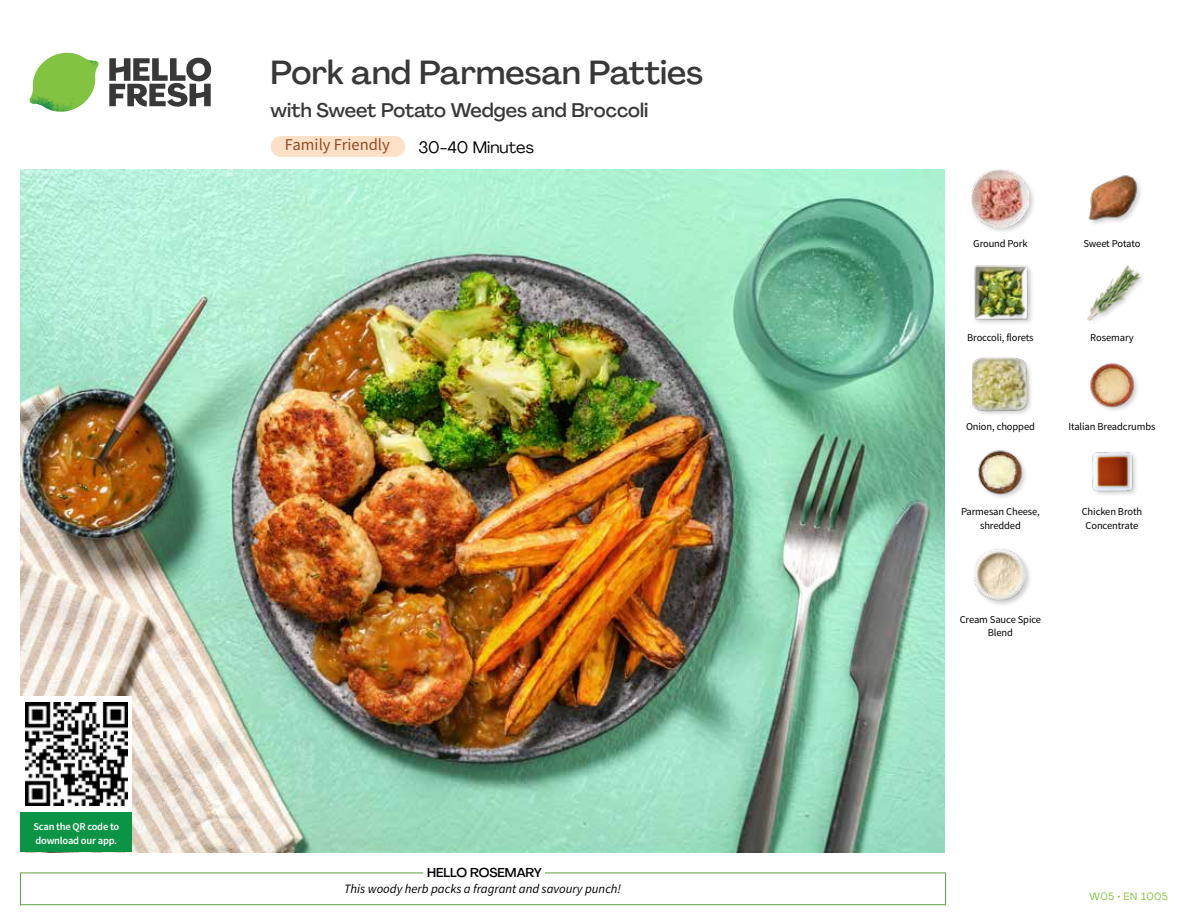
<style>
.page{position:relative;width:1188px;height:918px;background:#fff}
.page>*{position:absolute;margin:0;border:0;box-sizing:border-box;transform-origin:0 0}
.t1{font:500 33px "Agrandir";color:#383839}
.t2{font:500 19.5px "Agrandir";color:#383839}
.t3{font:16.5px "Source Sans Pro";color:#8e4b25}
.t4{font:16.5px "Agrandir";color:#000}
.t5{font:italic 12.75px "Source Sans Pro";color:#000}
.t6{font:500 12.75px "Agrandir";color:#000}
.t7{font:10.5px/13.5px "Source Sans Pro";letter-spacing:-.01em;color:#000;text-align:center}
.t8{font:600 10.5px/13.5px "Source Sans Pro";letter-spacing:-.02em;color:#fff}
.t9{font:10.5px "Agrandir";letter-spacing:.04em;color:#82c341}
</style>
<div class="page">
<svg style="left:109px;top:57px;width:102px;height:50px"></svg>
<svg style="left:34px;top:53px;width:62px;height:40px"></svg>
<img style="left:67px;top:53px;width:32px;height:26px">
<img style="left:33px;top:75px;width:59px;height:11px">
<img style="left:29px;top:79px;width:61px;height:33px">
<img style="left:65px;top:86px;width:27px;height:25px">
<div style="left:20px;top:873px;width:926px;height:32px;border:1px solid #609f43"></div>
<div style="left:423px;top:865px;width:122px;height:15px;background:#fff"></div>
<img style="left:21px;top:170px;width:924px;height:682px">
<div style="left:271px;top:136px;width:134px;height:21px;background:#fee0c6;border-radius:10px"></div>
<img style="left:1092px;top:451px;width:44px;height:44px">
<img style="left:1087px;top:265px;width:55px;height:57px">
<img style="left:978px;top:450px;width:48px;height:48px">
<img style="left:1088px;top:175px;width:53px;height:49px">
<div style="left:970px;top:168px;width:66px;height:66px;background:#000;opacity:.2"></div>
<img style="left:971px;top:170px;width:58px;height:57px">
<div style="left:973px;top:264px;width:62px;height:62px;background:#000;opacity:.2"></div>
<img style="left:973px;top:264px;width:57px;height:57px">
<img style="left:1090px;top:363px;width:48px;height:48px">
<div style="left:971px;top:357px;width:63px;height:60px;background:#000;opacity:.2"></div>
<img style="left:972px;top:357px;width:56px;height:55px">
<div style="left:973px;top:547px;width:60px;height:61px;background:#000;opacity:.2"></div>
<img style="left:973px;top:548px;width:53px;height:53px">
<div style="left:21px;top:811px;width:111px;height:41px;background:#0b9446"></div>
<div style="left:21px;top:696px;width:111px;height:115px;background:#fff"></div>
<img style="left:25px;top:703px;width:103px;height:102px">
<h1 class="t1" style="left:271px;top:52px;width:434px">Pork and Parmesan Patties</h1>
<h2 class="t2" style="left:271px;top:98px;width:379px">with Sweet Potato Wedges and Broccoli</h2>
<h3 class="t3" style="left:285px;top:135px;width:106px">Family Friendly</h3>
<h3 class="t4" style="left:418px;top:137px;width:117px">30-40 Minutes</h3>
<p class="t8" style="left:33px;top:820px;width:87px">Scan the QR code to download our app.</p>
<p class="t6" style="left:427px;top:864px;width:116px">HELLO ROSEMARY</p>
<p class="t5" style="left:344px;top:881px;width:279px">This woody herb packs a fragrant and savoury punch!</p>
<p class="t7" style="left:973px;top:237px;width:56px">Ground Pork</p>
<p class="t7" style="left:1083px;top:237px;width:59px">Sweet Potato</p>
<p class="t7" style="left:967px;top:330px;width:68px">Broccoli, florets</p>
<p class="t7" style="left:1090px;top:330px;width:45px">Rosemary</p>
<p class="t7" style="left:966px;top:420px;width:70px">Onion, chopped</p>
<p class="t7" style="left:1068px;top:420px;width:89px">Italian Breadcrumbs</p>
<p class="t7" style="left:961px;top:505px;width:80px">Parmesan Cheese, shredded</p>
<p class="t7" style="left:1082px;top:505px;width:62px">Chicken Broth<br>Concentrate</p>
<p class="t7" style="left:960px;top:613px;width:83px">Cream Sauce Spice<br>Blend</p>
<p class="t9" style="left:1090px;top:890px;width:80px">W05 • EN 1005</p>
</div>
